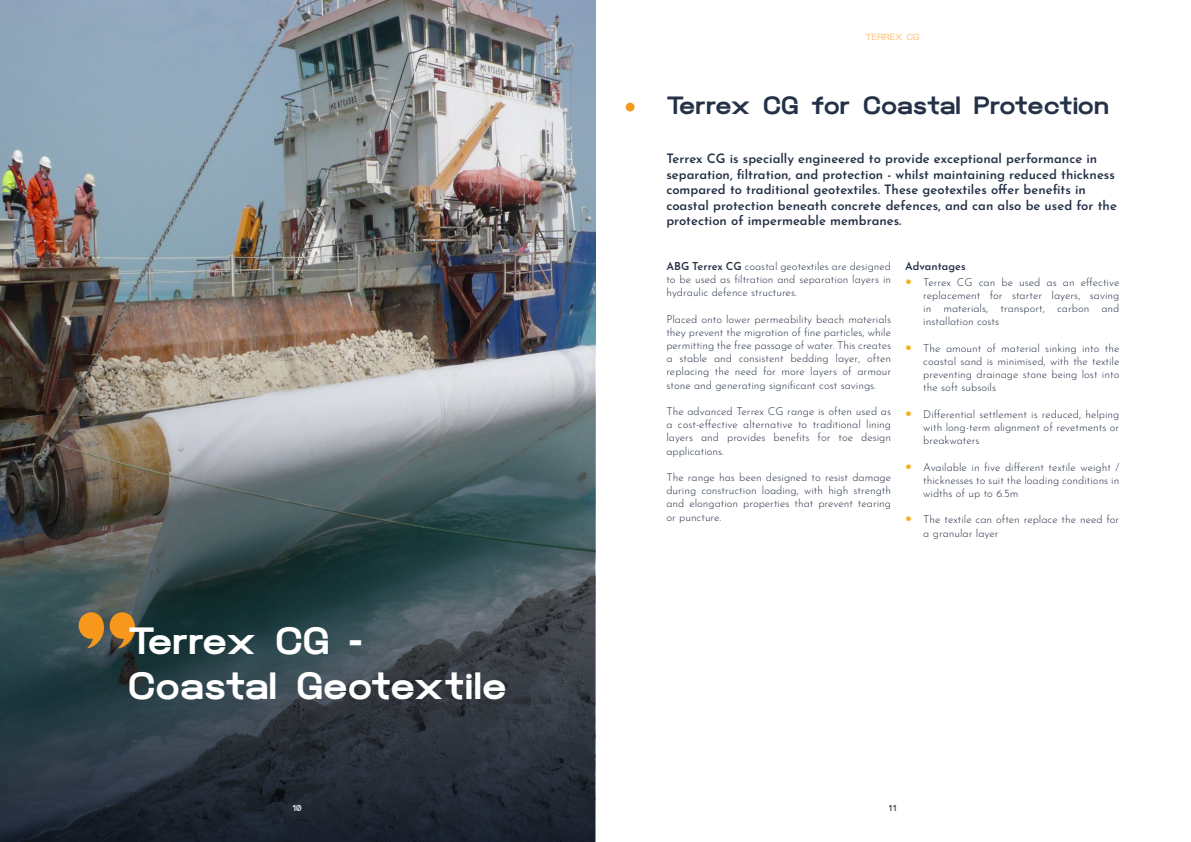
<style>
.page{position:relative;width:1191px;height:842px;background:#fff}
.page>*{position:absolute;margin:0;border:0;box-sizing:border-box;transform-origin:0 0}
.t1{font:800 38px/45px "Clover Grotesk";color:#fff}
.Titel{font:800 25px "Clover Grotesk";color:#253147}
.Inleiding{font:600 13px/15.6px "Josefin Sans";color:#253147}
.Broodtekst{font:300 11px/13.2px "Josefin Sans";color:#253147;text-align:justify}
.t2{font:600 11px "Josefin Sans";color:#253147}
.t3{font:500 9px "Clover Grotesk";letter-spacing:.01em;color:#fdc88a}
.t4{font:800 9px "Clover Grotesk";color:#fff}
.t5{font:800 9px "Clover Grotesk";color:#253147}
.s1{font-weight:700;font-size:14px;color:#faad19}
.s2{font-weight:600}
</style>
<div class="page">
<img style="left:0;top:0;width:595px;height:317px">
<img style="left:0;top:317px;width:595px;height:525px">
<svg style="left:79px;top:612px;width:58px;height:36px"></svg>
<div style="left:625px;top:103px;width:9px;height:8px;background:#f7981d;border-radius:50%"></div>
<p class="t3" style="left:865px;top:32px;width:56px">TERREX CG</p>
<p class="Titel" style="left:666px;top:92px;width:444px">Terrex CG for Coastal Protection</p>
<p class="t1" style="left:128px;top:620px;width:380px">Terrex CG -<br>Coastal Geotextile</p>
<p class="Inleiding" style="left:666px;top:149px;width:452px">Terrex CG is specially engineered to provide exceptional performance in separation, filtration, and protection - whilst maintaining reduced thickness compared to traditional geotextiles. These geotextiles offer benefits in coastal protection beneath concrete defences, and can also be used for the protection of impermeable membranes.</p>
<p class="t2" style="left:905px;top:256px;width:62px">Advantages</p>
<p class="Broodtekst" style="left:923px;top:274px;width:198px;text-indent:-18px"><span class="s1">•</span> Terrex CG can be used as an effective replacement for starter layers, saving in materials, transport, carbon and installation costs</p>
<p class="Broodtekst" style="left:923px;top:340px;width:198px;text-indent:-18px"><span class="s1">•</span> The amount of material sinking into the coastal sand is minimised, with the textile preventing drainage stone being lost into the soft subsoils</p>
<p class="Broodtekst" style="left:923px;top:406px;width:198px;text-indent:-18px"><span class="s1">•</span> Differential settlement is reduced, helping with long-term alignment of revetments or breakwaters</p>
<p class="Broodtekst" style="left:923px;top:459px;width:198px;text-indent:-18px"><span class="s1">•</span> Available in five different textile weight / thicknesses to suit the loading conditions in widths of up to 6.5m</p>
<p class="Broodtekst" style="left:923px;top:512px;width:197px;text-indent:-18px"><span class="s1">•</span> The textile can often replace the need for a granular layer</p>
<p class="Broodtekst" style="left:666px;top:258px;width:226px"><span class="s2">ABG Terrex CG</span> coastal geotextiles are designed to be used as filtration and separation layers in hydraulic defence structures.</p>
<p class="Broodtekst" style="left:666px;top:311px;width:226px">Placed onto lower permeability beach materials they prevent the migration of fine particles, while permitting the free passage of water. This creates a stable and consistent bedding layer, often replacing the need for more layers of armour stone and generating significant cost savings.</p>
<p class="Broodtekst" style="left:666px;top:403px;width:226px">The advanced Terrex CG range is often used as a cost-effective alternative to traditional lining layers and provides benefits for toe design applications.</p>
<p class="Broodtekst" style="left:666px;top:469px;width:226px">The range has been designed to resist damage during construction loading, with high strength and elongation properties that prevent tearing or puncture.</p>
<p class="t4" style="left:292px;top:803px;width:11px">10</p>
<p class="t5" style="left:888px;top:803px;width:9px">11</p>
</div>
